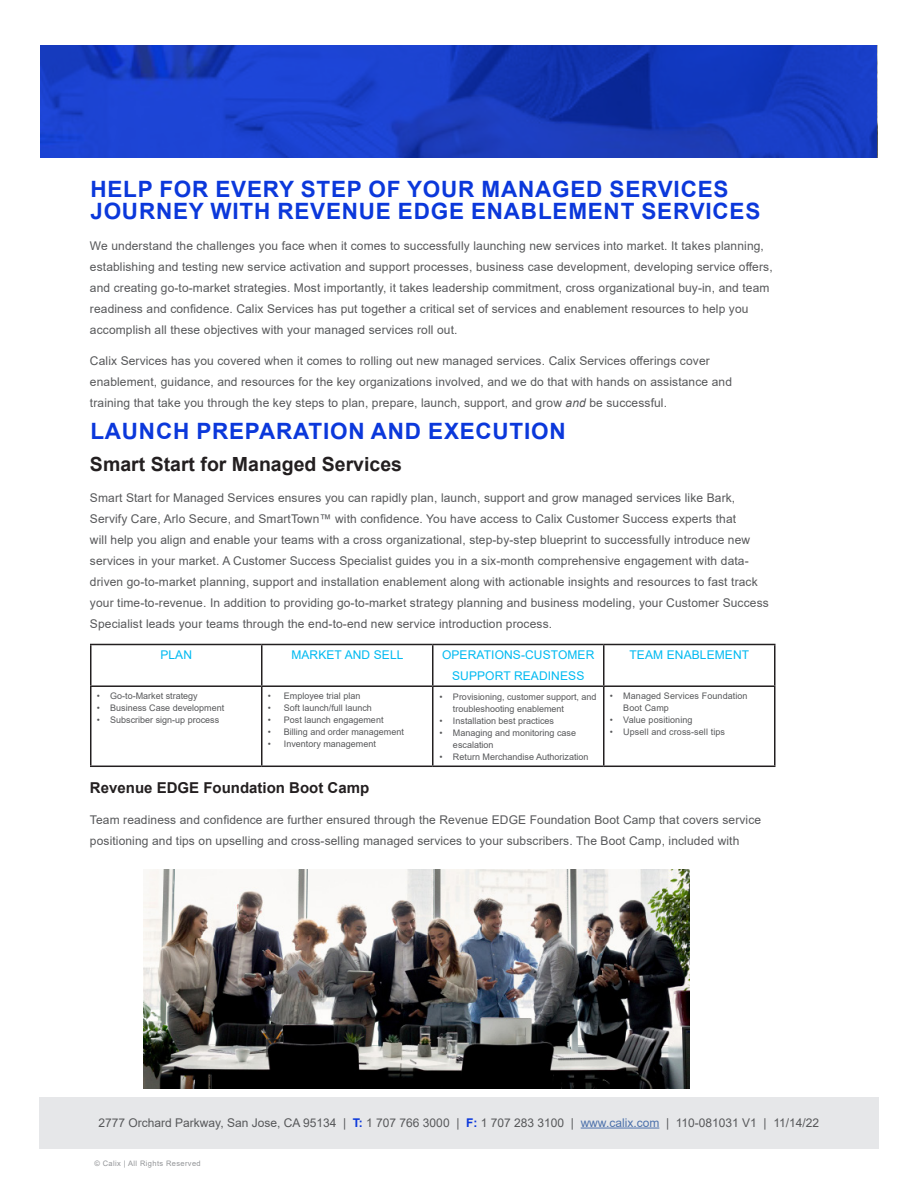
<style>
.page{position:relative;width:918px;height:1188px;background:#fff}
.page>*{position:absolute;margin:0;border:0;box-sizing:border-box;transform-origin:0 0}
.Body_Copy{font:700 22.5px/22.5px "Arial";letter-spacing:.035em;color:#0b38db}
.Body_Copy-2{font:700 19.5px "Arial";color:#231f20}
.Body_Copy-3{font:700 15px "Arial";color:#231f20}
.Body_Copy-4{font:12px/21px "Arial";letter-spacing:.01em;color:#57585a}
.Body_Copy-5{font:12px/21px "Arial";letter-spacing:.01em;color:#00baf1;text-align:center}
.t1{font:9px/12px "Arial";color:#57585a}
.t2{font:7.5px "Arial";letter-spacing:.05em;color:#939598}
.s1{font-style:italic}
.s2{font-weight:700;color:#0b38db}
.s3{color:#4d72ac}
</style>
<div class="page">
<svg style="left:40px;top:45px;width:838px;height:113px;background:#173cc2"></svg>
<div style="left:39px;top:1097px;width:840px;height:52px;background:#e6e7e9"></div>
<hr style="left:581px;top:1128px;width:78px;height:1px;background:#4d72ac">
<hr style="left:90px;top:644px;width:172px;height:1px;background:#231f20">
<hr style="left:90px;top:645px;width:1px;height:40px;background:#231f20">
<hr style="left:262px;top:644px;width:171px;height:1px;background:#231f20">
<hr style="left:261px;top:645px;width:1px;height:40px;background:#231f20">
<hr style="left:433px;top:644px;width:171px;height:1px;background:#231f20">
<hr style="left:432px;top:645px;width:1px;height:40px;background:#231f20">
<hr style="left:604px;top:644px;width:172px;height:1px;background:#231f20">
<hr style="left:603px;top:645px;width:2px;height:40px;background:#231f20">
<hr style="left:774px;top:645px;width:2px;height:40px;background:#231f20">
<hr style="left:90px;top:685px;width:172px;height:2px;background:#231f20">
<hr style="left:90px;top:687px;width:1px;height:79px;background:#231f20">
<hr style="left:262px;top:685px;width:171px;height:2px;background:#231f20">
<hr style="left:261px;top:687px;width:1px;height:79px;background:#231f20">
<hr style="left:433px;top:685px;width:171px;height:2px;background:#231f20">
<hr style="left:432px;top:687px;width:1px;height:79px;background:#231f20">
<hr style="left:604px;top:685px;width:172px;height:2px;background:#231f20">
<hr style="left:603px;top:687px;width:2px;height:79px;background:#231f20">
<hr style="left:774px;top:687px;width:2px;height:79px;background:#231f20">
<hr style="left:90px;top:766px;width:172px;height:1px;background:#231f20">
<hr style="left:262px;top:766px;width:171px;height:1px;background:#231f20">
<hr style="left:433px;top:766px;width:171px;height:1px;background:#231f20">
<hr style="left:604px;top:766px;width:172px;height:1px;background:#231f20">
<img style="left:144px;top:870px;width:545px;height:219px">
<p class="Body_Copy" style="left:90px;top:178px;width:671px">HELP FOR EVERY STEP OF YOUR MANAGED SERVICES<br>JOURNEY WITH REVENUE EDGE ENABLEMENT SERVICES</p>
<p class="Body_Copy-4" style="left:90px;top:235px;width:684px">We understand the challenges you face when it comes to successfully launching new services into market. It takes planning, establishing and testing new service activation and support processes, business case development, developing service offers, and creating go-to-market strategies. Most importantly, it takes leadership commitment, cross organizational buy-in, and team readiness and confidence. Calix Services has put together a critical set of services and enablement resources to help you accomplish all these objectives with your managed services roll out.</p>
<p class="Body_Copy-4" style="left:90px;top:350px;width:644px">Calix Services has you covered when it comes to rolling out new managed services. Calix Services offerings cover enablement, guidance, and resources for the key organizations involved, and we do that with hands on assistance and training that take you through the key steps to plan, prepare, launch, support, and grow <span class="s1">and</span> be successful.</p>
<p class="Body_Copy" style="left:90px;top:420px;width:477px">LAUNCH PREPARATION AND EXECUTION</p>
<p class="Body_Copy-2" style="left:90px;top:451px;width:314px">Smart Start for Managed Services</p>
<p class="Body_Copy-4" style="left:90px;top:487px;width:680px">Smart Start for Managed Services ensures you can rapidly plan, launch, support and grow managed services like Bark, Servify Care, Arlo Secure, and SmartTown™ with confidence. You have access to Calix Customer Success experts that<br>will help you align and enable your teams with a cross organizational, step-by-step blueprint to successfully introduce new services in your market. A Customer Success Specialist guides you in a six-month comprehensive engagement with data&shy;driven go-to-market planning, support and installation enablement along with actionable insights and resources to fast track your time-to-revenue. In addition to providing go-to-market strategy planning and business modeling, your Customer Success Specialist leads your teams through the end-to-end new service introduction process.</p>
<p class="Body_Copy-5" style="left:160px;top:644px;width:33px">PLAN</p>
<p class="Body_Copy-5" style="left:291px;top:644px;width:114px">MARKET AND SELL</p>
<p class="Body_Copy-5" style="left:442px;top:644px;width:154px">OPERATIONS-CUSTOMER<br>SUPPORT READINESS</p>
<p class="Body_Copy-5" style="left:630px;top:644px;width:121px">TEAM ENABLEMENT</p>
<p class="t1" style="left:97px;top:690px;width:103px">• Go-to-Market strategy</p>
<p class="t1" style="left:97px;top:702px;width:129px">• Business Case development</p>
<p class="t1" style="left:97px;top:714px;width:124px">• Subscriber sign-up process</p>
<p class="t1" style="left:623px;top:690px;width:126px;text-indent:-14px">• Managed Services Foundation<br>Boot Camp</p>
<p class="t1" style="left:610px;top:714px;width:84px">• Value positioning</p>
<p class="t1" style="left:610px;top:726px;width:117px">• Upsell and cross-sell tips</p>
<p class="t1" style="left:268px;top:690px;width:94px">• Employee trial plan</p>
<p class="t1" style="left:268px;top:702px;width:106px">• Soft launch/full launch</p>
<p class="t1" style="left:268px;top:714px;width:117px">• Post launch engagement</p>
<p class="t1" style="left:268px;top:726px;width:138px">• Billing and order management</p>
<p class="t1" style="left:268px;top:738px;width:110px">• Inventory management</p>
<p class="t1" style="left:453px;top:690px;width:145px;text-indent:-14px">• Provisioning, customer support, and troubleshooting enablement</p>
<p class="t1" style="left:439px;top:714px;width:116px">• Installation best practices</p>
<p class="t1" style="left:453px;top:726px;width:125px;text-indent:-14px">• Managing and monitoring case escalation</p>
<p class="t1" style="left:439px;top:750px;width:151px">• Return Merchandise Authorization</p>
<p class="Body_Copy-3" style="left:90px;top:777px;width:281px">Revenue EDGE Foundation Boot Camp</p>
<p class="Body_Copy-4" style="left:90px;top:809px;width:673px">Team readiness and confidence are further ensured through the Revenue EDGE Foundation Boot Camp that covers service positioning and tips on upselling and cross-selling managed services to your subscribers. The Boot Camp, included with</p>
<p class="Body_Copy-4" style="left:99px;top:1112px;width:722px">2777 Orchard Parkway, San Jose, CA 95134 | <span class="s2">T:</span> 1 707 766 3000 | <span class="s2">F:</span> 1 707 283 3100 | <span class="s3">www.calix.com</span> | 110-081031 V1 | 11/14/22</p>
<p class="t2" style="left:94px;top:1159px;width:108px">© Calix | All Rights Reserved</p>
</div>
